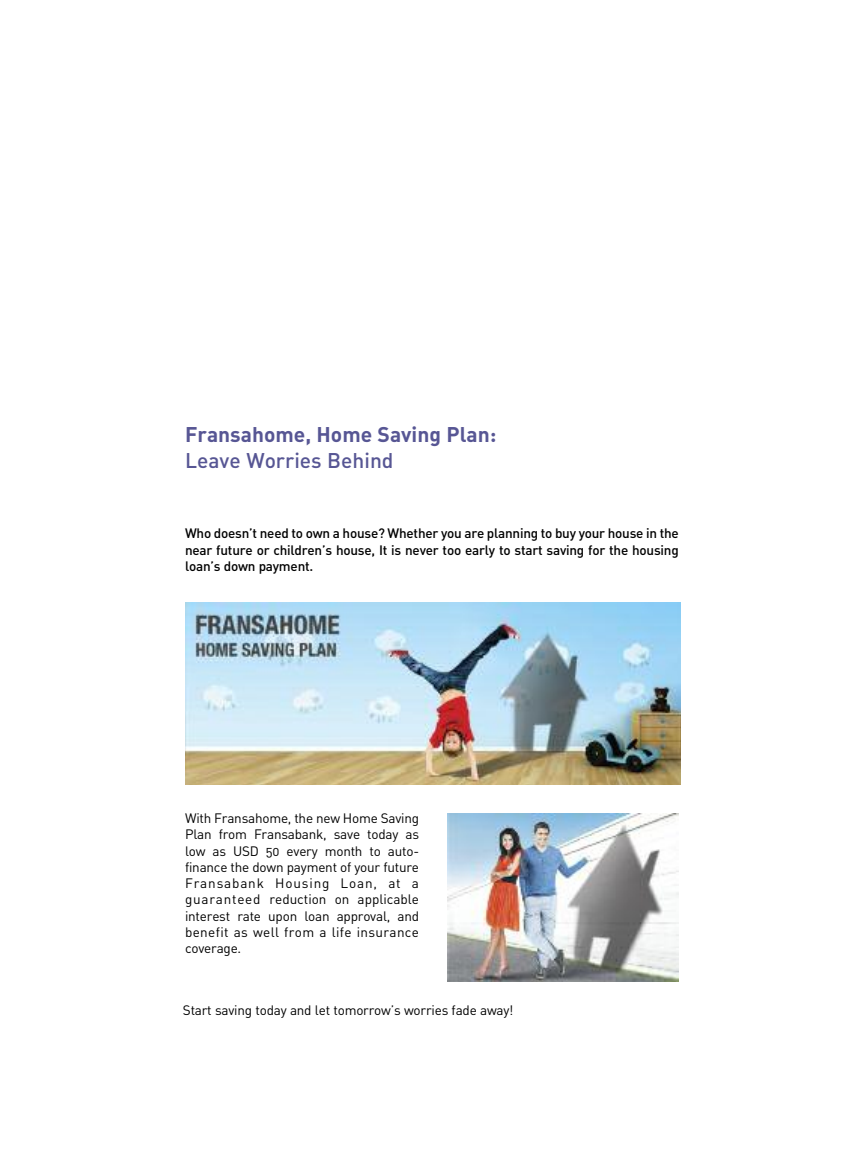
<style>
.page{position:relative;width:851px;height:1149px;background:#fff}
.page>*{position:absolute;margin:0;border:0;box-sizing:border-box;transform-origin:0 0}
.t1{font:21px "DIN Bold Alternate";color:#575694}
.t2{font:21px "DIN Medium Alternate";color:#575694}
.t3{font:13.5px/16.2px "DIN Regular Alternate";letter-spacing:-.015em;color:#000;text-align:justify}
.t4{font:13.5px/16.2px "DIN Medium Alternate";letter-spacing:-.015em;color:#000;text-align:justify}
</style>
<div class="page">
<img style="left:185px;top:602px;width:495px;height:182px">
<img style="left:447px;top:813px;width:231px;height:168px">
<h1 class="t1" style="left:185px;top:423px;width:313px">Fransahome, Home Saving Plan:</h1>
<h1 class="t2" style="left:185px;top:448px;width:210px">Leave Worries Behind</h1>
<p class="t4" style="left:185px;top:525px;width:495px">Who doesn’t need to own a house? Whether you are planning to buy your house in the near future or children’s house, It is never too early to start saving for the housing loan’s down payment.</p>
<p class="t3" style="left:185px;top:810px;width:235px">With Fransahome, the new Home Saving Plan from Fransabank, save today as low as USD 50 every month to auto&shy;finance the down payment of your future Fransabank Housing Loan, at a guaranteed reduction on applicable interest rate upon loan approval, and benefit as well from a life insurance coverage.</p>
<p class="t3" style="left:183px;top:1001px;width:332px">Start saving today and let tomorrow’s worries fade away!</p>
</div>
